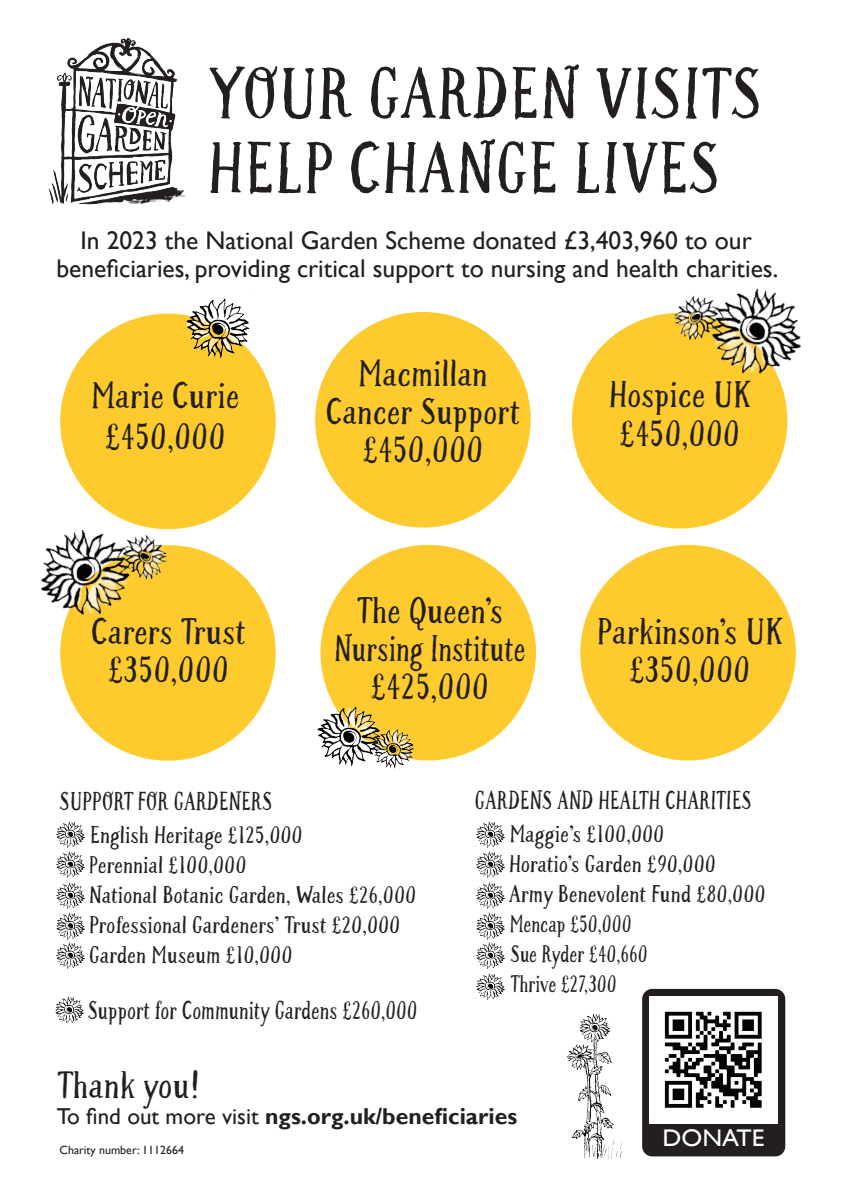
<style>
.page{position:relative;width:842px;height:1191px;background:#fff}
.page>*{position:absolute;margin:0;border:0;box-sizing:border-box;transform-origin:0 0}
.t1{font:78px/74.6px "NGS2017";color:#231f20}
.t2{font:41.2px "NGS2017";color:#231f20}
.t3{font:40px/38px "NGS2017";color:#231f20;text-align:center}
.t4{font:28px "NGS2017";color:#231f20;scale:.89 1}
.t5{font:26px/30px "NGS2017";color:#231f20}
.t6{font:25.5px/27.5px "Gill Sans";color:#231f20;text-align:center}
.t7{font:24.1px "Gill Sans";color:#fff;scale:1.05 1}
.t8{font:700 23px "Gill Sans";color:#231f20}
.t9{font:12px "Gill Sans";color:#231f20}
.s1{font-weight:400}
</style>
<div class="page">
<img style="left:48px;top:38px;width:137px;height:167px">
<div style="left:320px;top:545px;width:216px;height:215px;background:#fecb2f;border-radius:50%"></div>
<div style="left:60px;top:545px;width:216px;height:215px;background:#fecb2f;border-radius:50%"></div>
<div style="left:580px;top:545px;width:216px;height:215px;background:#fecb2f;border-radius:50%"></div>
<div style="left:60px;top:314px;width:216px;height:215px;background:#fecb2f;border-radius:50%"></div>
<div style="left:315px;top:312px;width:216px;height:215px;background:#fecb2f;border-radius:50%"></div>
<div style="left:572px;top:313px;width:215px;height:215px;background:#fecb2f;border-radius:50%"></div>
<div style="left:642px;top:989px;width:143px;height:167px;background:#231f20;border-radius:10px"></div>
<img style="left:650px;top:996px;width:127px;height:127px">
<img style="left:701px;top:288px;width:100px;height:97px">
<img style="left:670px;top:291px;width:53px;height:54px">
<img style="left:41px;top:514px;width:100px;height:114px">
<img style="left:116px;top:529px;width:54px;height:55px">
<img style="left:317px;top:703px;width:60px;height:64px">
<img style="left:184px;top:295px;width:70px;height:64px">
<img style="left:371px;top:727px;width:45px;height:42px">
<img style="left:566px;top:1013px;width:57px;height:146px">
<img style="left:56px;top:821px;width:29px;height:56px">
<img style="left:56px;top:882px;width:29px;height:26px">
<img style="left:56px;top:912px;width:29px;height:56px">
<img style="left:476px;top:821px;width:29px;height:56px">
<img style="left:476px;top:882px;width:29px;height:26px">
<img style="left:476px;top:912px;width:29px;height:56px">
<img style="left:476px;top:973px;width:29px;height:26px">
<img style="left:55px;top:996px;width:29px;height:27px">
<h1 class="t1" style="left:207px;top:58px;width:557px">YOUR GARDEN VISITS<br>HELP CHANGE LIVES</h1>
<p class="t6" style="left:56px;top:227px;width:723px">In 2023 the National Garden Scheme donated £3,403,960 to our beneficiaries, providing critical support to nursing and health charities.</p>
<h3 class="t3" style="left:325px;top:355px;width:196px">Macmillan<br>Cancer Support £450,000</h3>
<h3 class="t3" style="left:91px;top:375px;width:150px;line-height:41.7px">Marie Curie £450,000</h3>
<h3 class="t3" style="left:608px;top:376px;width:144px;line-height:38.9px;text-align:left">Hospice UK £450,000</h3>
<h3 class="t3" style="left:334px;top:592px;width:193px">The Queen’s<br>Nursing Institute £425,000</h3>
<h3 class="t3" style="left:91px;top:613px;width:157px;line-height:38.5px">Carers Trust £350,000</h3>
<h3 class="t3" style="left:597px;top:613px;width:188px">Parkinson’s UK £350,000</h3>
<p class="t4" style="left:59px;top:786px;width:241px">SUPPORT FOR GARDENERS</p>
<p class="t5" style="left:89px;top:820px;width:329px">English Heritage £125,000<br>Perennial £100,000<br>National Botanic Garden, Wales £26,000<br>Professional Gardeners’ Trust £20,000<br>Garden Museum £10,000</p>
<p class="t4" style="left:88px;top:995px;width:372px">Support for Community Gardens £260,000</p>
<p class="t4" style="left:475px;top:785px;width:313px">GARDENS AND HEALTH CHARITIES</p>
<p class="t5" style="left:509px;top:819px;width:258px">Maggie’s £100,000<br>Horatio’s Garden £90,000<br>Army Benevolent Fund £80,000<br>Mencap £50,000<br>Sue Ryder £40,660<br>Thrive £27,300</p>
<h2 class="t2" style="left:57px;top:1063px;width:145px">Thank you!</h2>
<p class="t8" style="left:57px;top:1102px;width:462px"><span class="s1">To find out more visit</span> ngs.org.uk/beneficiaries</p>
<p class="t9" style="left:60px;top:1142px;width:126px">Charity number: 1112664</p>
<p class="t7" style="left:662px;top:1124px;width:99px">DONATE</p>
</div>
